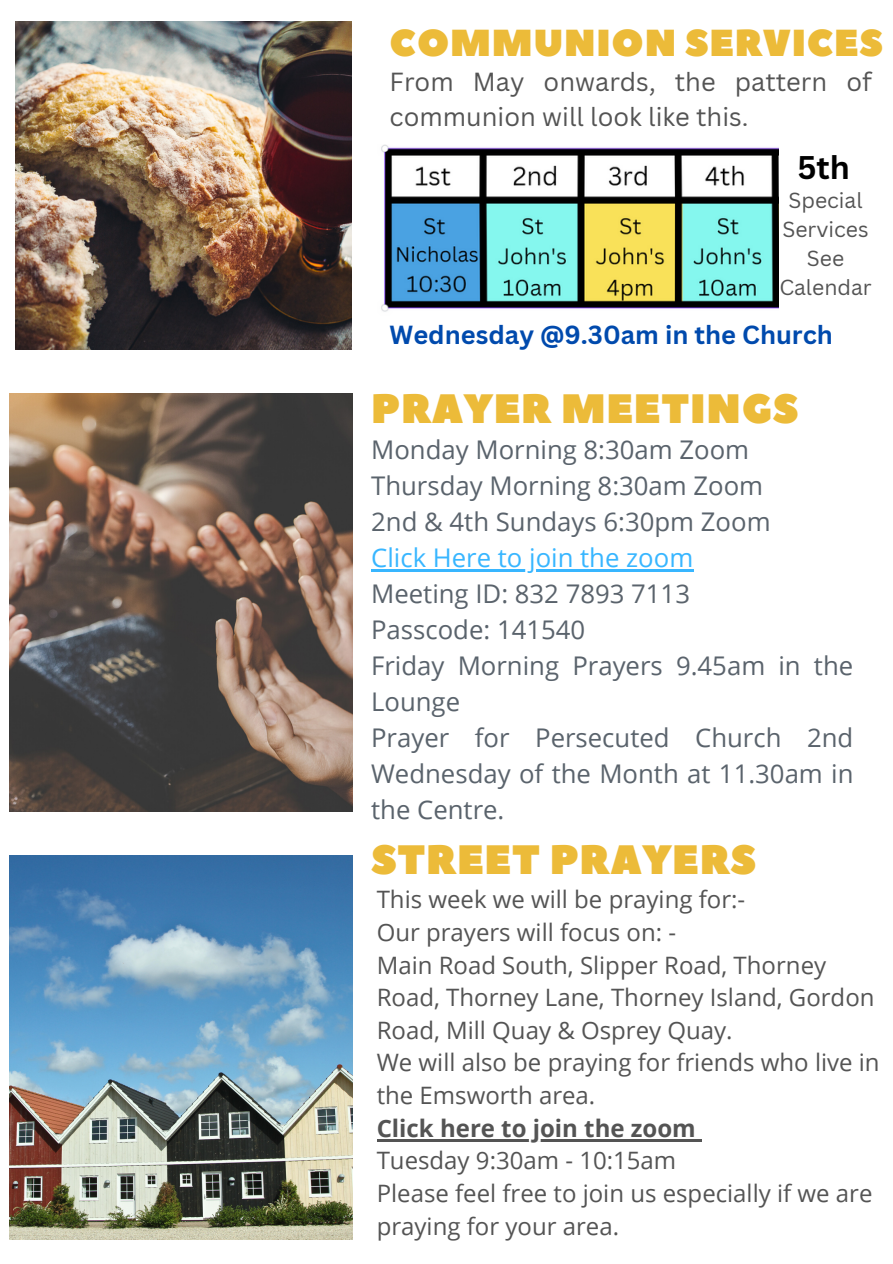
<style>
.page{position:relative;width:893px;height:1264px;background:#fff}
.page>*{position:absolute;margin:0;border:0;box-sizing:border-box;transform-origin:0 0}
.t1{font:40.95px "Peace Sans";letter-spacing:.02em;color:#ecbb39}
.t2{font:37.5px "Peace Sans";letter-spacing:.02em;color:#ecbb39}
.t3{font:700 31.8px "Canva Sans";color:#000}
.t4{font:25.65px/36px "Open Sans";color:#5a636c}
.t5{font:25.65px "Open Sans";color:#38b6ff}
.t6{font:25.5px/34.8px "Canva Sans";color:#545454}
.t7{font:700 25.5px "Canva Sans";color:#004aad}
.t8{font:24px/32.5px "Open Sans";color:#545454}
.t9{font:700 24px "Open Sans";color:#545454}
.t10{font:21.15px/29.2px "Canva Sans";color:#545454;text-align:center}
</style>
<div class="page">
<img style="left:9px;top:393px;width:343px;height:418px">
<img style="left:381px;top:144px;width:397px;height:168px">
<img style="left:15px;top:22px;width:336px;height:327px">
<img style="left:9px;top:855px;width:343px;height:384px">
<hr style="left:371px;top:569px;width:322px;height:3px;background:#38b6ff">
<hr style="left:376px;top:1138px;width:186px;height:3px;background:#545454">
<hr style="left:562px;top:1138px;width:133px;height:3px;background:#545454">
<svg style="left:695px;top:1139px;width:7px;height:2px"></svg>
<h2 class="t2" style="left:389px;top:18px;width:495px">COMMUNION SERVICES</h2>
<p class="t6" style="left:389px;top:64px;width:484px">From May onwards, the pattern of communion will look like this.</p>
<h3 class="t3" style="left:797px;top:145px;width:54px">5th</h3>
<p class="t10" style="left:779px;top:185px;width:94px">Special<br>Services<br>See<br>Calendar</p>
<p class="t7" style="left:389px;top:316px;width:445px">Wednesday @9.30am in the Church</p>
<h1 class="t1" style="left:371px;top:382px;width:429px">PRAYER MEETINGS</h1>
<p class="t4" style="left:371px;top:431px;width:401px">Monday Morning 8:30am Zoom<br>Thursday Morning 8:30am Zoom<br>2nd &amp; 4th Sundays 6:30pm Zoom</p>
<p class="t5" style="left:371px;top:540px;width:323px">Click Here to join the zoom</p>
<p class="t4" style="left:371px;top:575px;width:484px">Meeting ID: 832 7893 7113<br>Passcode: 141540<br>Friday Morning Prayers 9.45am in the<br>Lounge<br>Prayer for Persecuted Church 2nd<br>Wednesday of the Month at 11.30am in the Centre.</p>
<h1 class="t1" style="left:371px;top:833px;width:386px">STREET PRAYERS</h1>
<p class="t8" style="left:376px;top:882px;width:504px">This week we will be praying for:-<br>Our prayers will focus on: -<br>Main Road South, Slipper Road, Thorney Road, Thorney Lane, Thorney Island, Gordon Road, Mill Quay &amp; Osprey Quay.<br>We will also be praying for friends who live in the Emsworth area.</p>
<p class="t9" style="left:376px;top:1111px;width:320px">Click here to join the zoom</p>
<p class="t8" style="left:376px;top:1143px;width:497px">Tuesday 9:30am - 10:15am<br>Please feel free to join us especially if we are praying for your area.</p>
</div>
